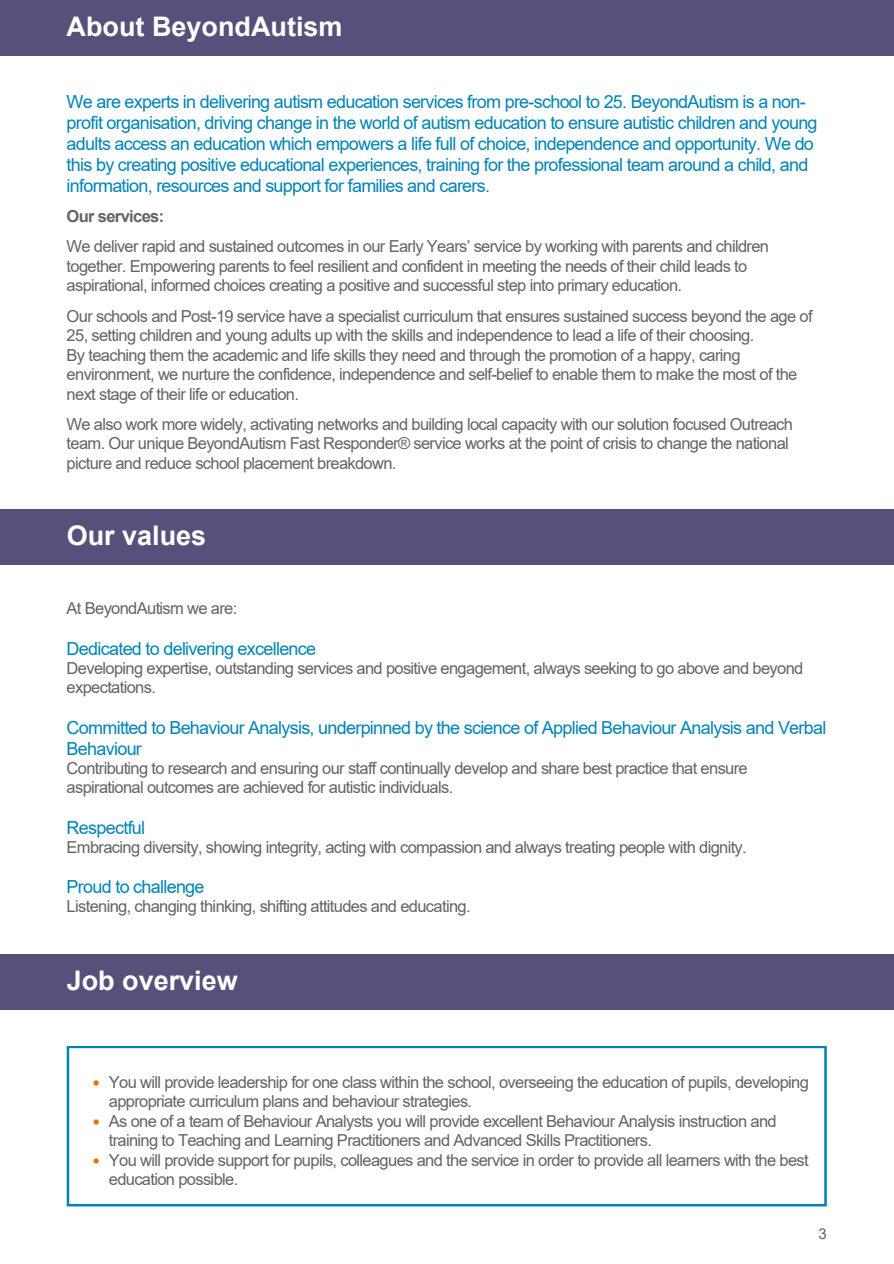
<style>
.page{position:relative;width:894px;height:1264px;background:#fff}
.page>*{position:absolute;margin:0;border:0;box-sizing:border-box;transform-origin:0 0}
.t1{font:700 27px "Arial";color:#fff}
.t2{font:18px/21px "Arial";letter-spacing:-.04em;color:#0084b6}
.t3{font:16.5px/19.5px "Arial";letter-spacing:-.04em;color:#636362}
.t4{font:700 16.5px "Arial";letter-spacing:-.04em;color:#636362}
.t5{font:15px "Arial";color:#636362}
</style>
<div class="page">
<div style="left:0;top:953px;width:893px;height:56px;background:#55517b"></div>
<div style="left:0;top:0;width:893px;height:56px;background:#55517b"></div>
<svg style="left:67px;top:1046px;width:759px;height:160px"></svg>
<svg style="left:93px;top:1080px;width:6px;height:5px"></svg>
<svg style="left:93px;top:1119px;width:6px;height:5px"></svg>
<svg style="left:93px;top:1158px;width:6px;height:5px"></svg>
<div style="left:0;top:509px;width:893px;height:55px;background:#55517b"></div>
<p class="t1" style="left:67px;top:12px;width:277px">About BeyondAutism</p>
<p class="t2" style="left:67px;top:91px;width:752px">We are experts in delivering autism education services from pre-school to 25. BeyondAutism is a non&shy;profit organisation, driving change in the world of autism education to ensure autistic children and young adults access an education which empowers a life full of choice, independence and opportunity. We do this by creating positive educational experiences, training for the professional team around a child, and information, resources and support for families and carers.</p>
<h1 class="t4" style="left:67px;top:207px;width:99px">Our services:</h1>
<p class="t3" style="left:67px;top:237px;width:703px">We deliver rapid and sustained outcomes in our Early Years’ service by working with parents and children together. Empowering parents to feel resilient and confident in meeting the needs of their child leads to aspirational, informed choices creating a positive and successful step into primary education.</p>
<p class="t3" style="left:67px;top:306px;width:747px">Our schools and Post-19 service have a specialist curriculum that ensures sustained success beyond the age of<br>25, setting children and young adults up with the skills and independence to lead a life of their choosing.</p>
<p class="t3" style="left:67px;top:345px;width:732px">By teaching them the academic and life skills they need and through the promotion of a happy, caring environment, we nurture the confidence, independence and self-belief to enable them to make the most of the next stage of their life or education.</p>
<p class="t3" style="left:67px;top:414px;width:727px">We also work more widely, activating networks and building local capacity with our solution focused Outreach team. Our unique BeyondAutism Fast Responder® service works at the point of crisis to change the national picture and reduce school placement breakdown.</p>
<p class="t1" style="left:67px;top:521px;width:141px">Our values</p>
<p class="t3" style="left:67px;top:598px;width:172px">At BeyondAutism we are:</p>
<h1 class="t2" style="left:67px;top:638px;width:251px">Dedicated to delivering excellence</h1>
<p class="t3" style="left:67px;top:658px;width:738px">Developing expertise, outstanding services and positive engagement, always seeking to go above and beyond expectations.</p>
<p class="t2" style="left:67px;top:716px;width:761px">Committed to Behaviour Analysis, underpinned by the science of Applied Behaviour Analysis and Verbal<br>Behaviour</p>
<p class="t3" style="left:67px;top:758px;width:682px">Contributing to research and ensuring our staff continually develop and share best practice that ensure aspirational outcomes are achieved for autistic individuals.</p>
<p class="t2" style="left:67px;top:817px;width:80px">Respectful</p>
<p class="t3" style="left:67px;top:837px;width:681px">Embracing diversity, showing integrity, acting with compassion and always treating people with dignity.</p>
<p class="t2" style="left:67px;top:876px;width:139px">Proud to challenge</p>
<p class="t3" style="left:67px;top:897px;width:405px">Listening, changing thinking, shifting attitudes and educating.</p>
<h1 class="t1" style="left:67px;top:965px;width:172px">Job overview</h1>
<h2 class="t3" style="left:109px;top:1072px;width:701px">You will provide leadership for one class within the school, overseeing the education of pupils, developing appropriate curriculum plans and behaviour strategies.</h2>
<p class="t3" style="left:109px;top:1111px;width:669px">As one of a team of Behaviour Analysts you will provide excellent Behaviour Analysis instruction and training to Teaching and Learning Practitioners and Advanced Skills Practitioners.</p>
<p class="t3" style="left:109px;top:1150px;width:701px">You will provide support for pupils, colleagues and the service in order to provide all learners with the best education possible.</p>
<p class="t5" style="left:818px;top:1225px;width:10px">3</p>
</div>
